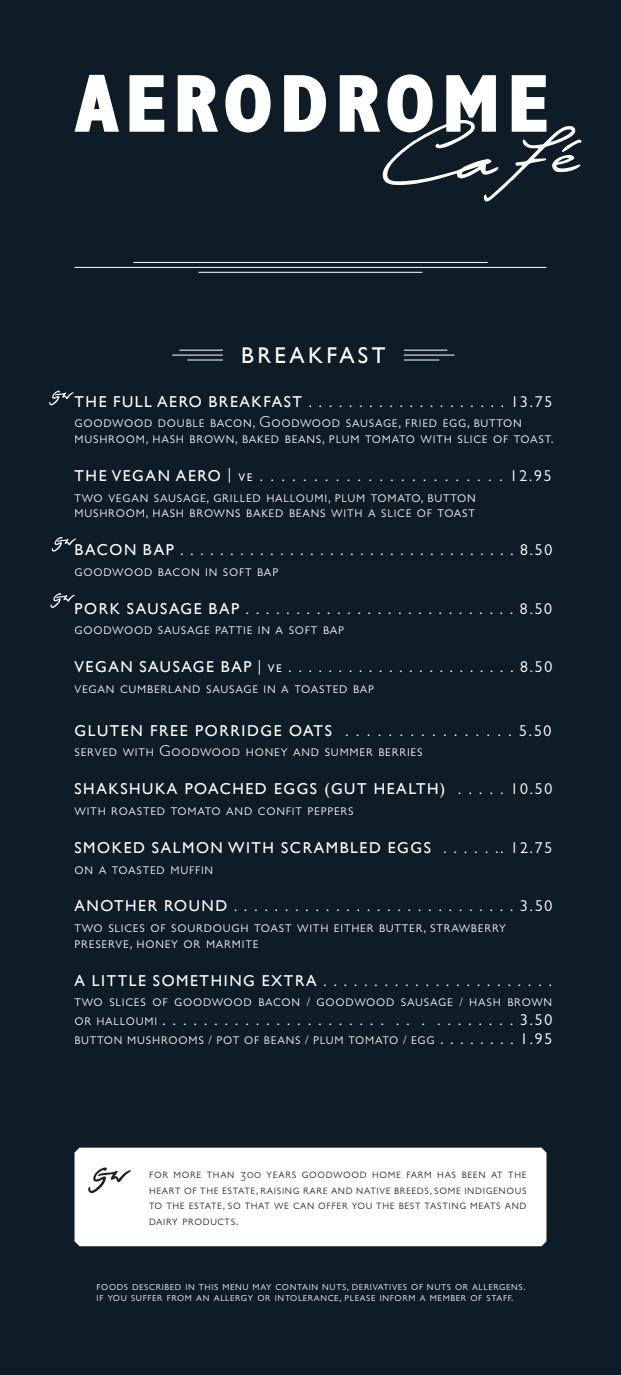
<style>
.page{position:relative;width:621px;height:1375px;background:#fff}
.page>*{position:absolute;margin:0;border:0;box-sizing:border-box;transform-origin:0 0}
.t1{font:22.75px "Gill Sans";letter-spacing:.15em;color:#fff}
.t2{font:300 15.75px/20.7px "Gill Sans MT Pro";letter-spacing:.05em;color:#fff}
.t3{font:15.75px/20.7px "Gill Sans MT Pro";color:#fff}
.t4{font:15.75px "Gill Sans";letter-spacing:.1em;color:#fff}
.t5{font:300 13.12px/15.8px "Gill Sans MT Pro";letter-spacing:.05em;color:#231f20;text-align:justify}
.t6{font:300 12.25px/10.5px "Gill Sans MT Pro";letter-spacing:.05em;color:#fff}
.s1{font-family:"Gill Sans";font-weight:400}
.s2{font-weight:400}
.s3{font-family:"Gill Sans"}
.s4{font-weight:300}
.s5{font-family:"Gill Sans MT Pro"}
.s6{font-size:12.25px}
.s7{font-weight:300;font-size:12.25px}
</style>
<div class="page">
<div style="left:0;top:0;width:620px;height:1374px;background:#0e1c28"></div>
<div style="left:74px;top:1147px;width:472px;height:98px;background:#fff"></div>
<svg style="left:87px;top:1167px;width:44px;height:26px"></svg>
<svg style="left:177px;top:75px;width:41px;height:57px"></svg>
<svg style="left:129px;top:75px;width:35px;height:57px"></svg>
<svg style="left:74px;top:75px;width:45px;height:57px"></svg>
<svg style="left:225px;top:74px;width:45px;height:58px"></svg>
<svg style="left:284px;top:75px;width:42px;height:57px"></svg>
<svg style="left:339px;top:74px;width:242px;height:128px"></svg>
<hr style="left:179px;top:350px;width:44px;height:1px;background:#fff">
<hr style="left:172px;top:355px;width:51px;height:1px;background:#fff">
<hr style="left:187px;top:359px;width:36px;height:1px;background:#fff">
<hr style="left:403px;top:350px;width:44px;height:1px;background:#fff">
<hr style="left:403px;top:355px;width:51px;height:1px;background:#fff">
<hr style="left:403px;top:359px;width:36px;height:1px;background:#fff">
<svg style="left:49px;top:390px;width:25px;height:15px"></svg>
<hr style="left:133px;top:262px;width:354px;height:1px;background:#fff">
<hr style="left:74px;top:267px;width:472px;height:1px;background:#fff">
<hr style="left:198px;top:272px;width:224px;height:1px;background:#fff">
<svg style="left:51px;top:537px;width:25px;height:14px"></svg>
<svg style="left:50px;top:593px;width:25px;height:15px"></svg>
<h1 class="t1" style="left:241px;top:342px;width:146px">BREAKFAST</h1>
<p class="t2" style="left:74px;top:390px;width:479px"><span class="s1">THE FULL AERO BREAKFAST</span> <span class="s2">. . . . . . . . . . . . . . . . . . . . 13.75 </span>goodwood double bacon, Goodwood sausage, fried egg, button</p>
<p class="t2" style="left:74px;top:427px;width:480px">mushroom, hash brown, baked beans, plum tomato with slice of toast.</p>
<p class="t2" style="left:74px;top:465px;width:478px"><span class="s1">THE VEGAN AERO</span> <span class="s2">| ve . . . . . . . . . . . . . . . . . . . . . . . 12.95 </span>two vegan sausage, grilled halloumi, plum tomato, button</p>
<p class="t2" style="left:74px;top:501px;width:402px">mushroom, hash browns baked beans with a slice of toast</p>
<p class="t3" style="left:74px;top:539px;width:479px"><span class="s3">BACON BAP</span> . . . . . . . . . . . . . . . . . . . . . . . . . . . . . . . . . . 8.50 <span class="s4">goodwood bacon in soft bap</span></p>
<p class="t3" style="left:74px;top:598px;width:478px"><span class="s3">PORK SAUSAGE BAP</span> . . . . . . . . . . . . . . . . . . . . . . . . . . . 8.50 <span class="s4">goodwood sausage pattie in a soft bap</span></p>
<p class="t2" style="left:74px;top:656px;width:479px"><span class="s1">VEGAN SAUSAGE BAP</span> <span class="s2">| ve . . . . . . . . . . . . . . . . . . . . . . . 8.50 </span>vegan cumberland sausage in a toasted bap</p>
<p class="t4" style="left:74px;top:721px;width:478px">GLUTEN FREE PORRIDGE OATS <span class="s5">. . . . . . . . . . . . . . . . 5.50</span></p>
<p class="t2" style="left:74px;top:740px;width:349px">served with Goodwood honey and summer berries</p>
<p class="t4" style="left:74px;top:779px;width:479px">SHAKSHUKA POACHED EGGS (GUT HEALTH) <span class="s5">. . . . . 10.50</span></p>
<p class="t2" style="left:74px;top:799px;width:280px">with roasted tomato and confit peppers</p>
<p class="t4" style="left:74px;top:838px;width:479px">SMOKED SALMON WITH SCRAMBLED EGGS <span class="s5">. . . . . .. 12.75</span></p>
<p class="t2" style="left:74px;top:857px;width:140px">on a toasted muffin</p>
<p class="t2" style="left:74px;top:895px;width:479px"><span class="s1">ANOTHER ROUND</span> <span class="s2">. . . . . . . . . . . . . . . . . . . . . . . . . . . . 3.50 </span>two slices of sourdough toast with either butter, strawberry</p>
<p class="t2" style="left:74px;top:931px;width:185px">preserve, honey or marmite</p>
<p class="t2" style="left:74px;top:969px;width:479px"><span class="s1">A LITTLE SOMETHING EXTRA</span> <span class="s2">. . . . . . . . . . . . . . . . . . . . . . . </span>two slices of goodwood bacon <span class="s6">/</span> goodwood sausage <span class="s6">/</span> hash brown</p>
<p class="t3" style="left:74px;top:1010px;width:479px;line-height:18.9px"><span class="s4">or halloumi</span> . . . . . . . . . . . . . . . . . . . . . . . . . . . . . . . . . 3.50 <span class="s4">button mushrooms</span> <span class="s7">/</span> <span class="s4">pot of beans</span> <span class="s7">/</span> <span class="s4">plum tomato</span> <span class="s7">/</span> <span class="s4">egg</span> . . . . . . . . 1.95</p>
<p class="t5" style="left:149px;top:1165px;width:379px">for more than 300 years goodwood home farm has been at the heart of the estate, raising rare and native breeds, some indigenous to the estate, so that we can offer you the best tasting meats and dairy products.</p>
<p class="t6" style="left:96px;top:1280px;width:430px">foods described in this menu may contain nuts, derivatives of nuts or allergens. if you suffer from an allergy or intolerance, please inform a member of staff.</p>
</div>
